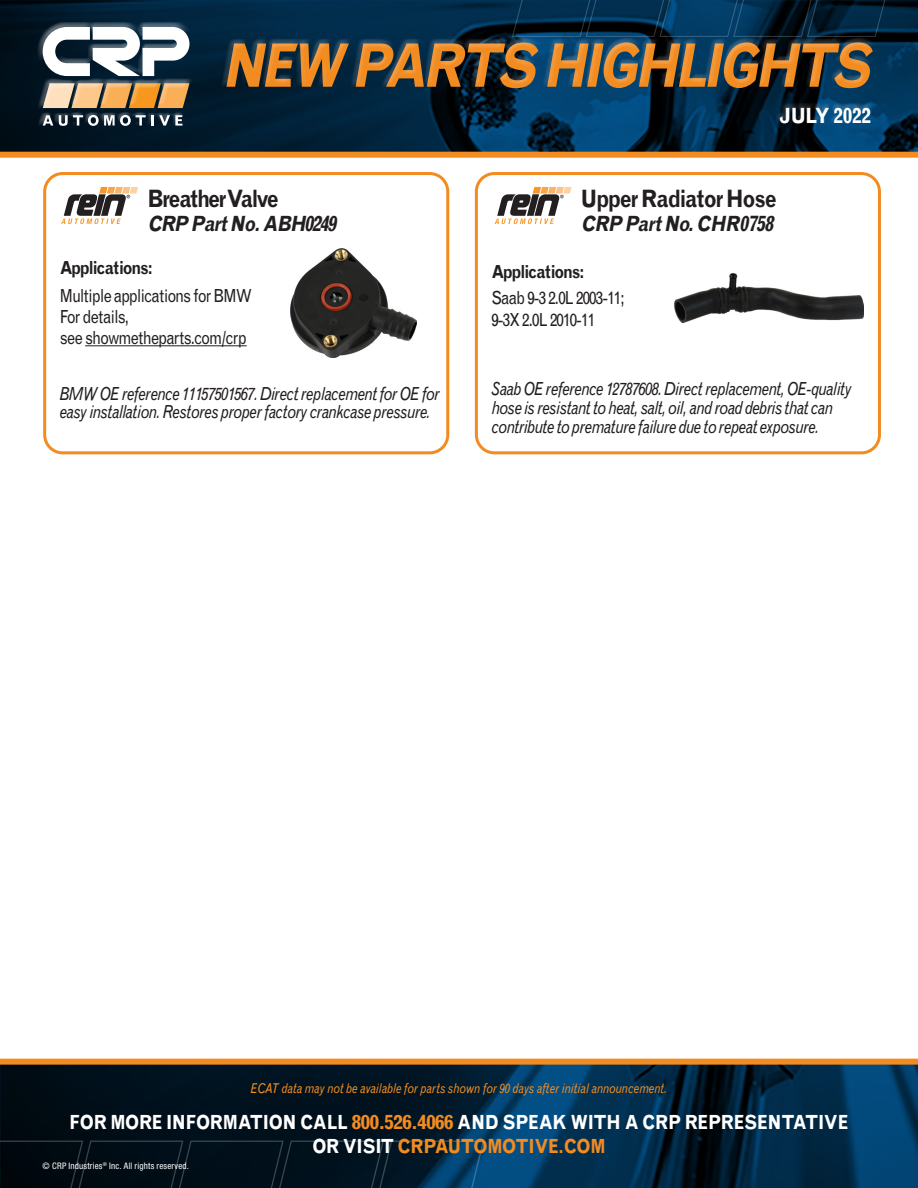
<style>
.page{position:relative;width:918px;height:1188px;background:#fff}
.page>*{position:absolute;margin:0;border:0;box-sizing:border-box;transform-origin:0 0}
.t1{font:italic 700 60px "Grotesque MT Std";color:#f28b20;scale:.85 1}
.t2{font:700 24px "Grotesque MT Std";letter-spacing:-.055em;color:#231f20;scale:.85 1}
.t3{font:italic 700 21px "Grotesque MT Std";color:#231f20;scale:.85 1}
.t4{font:700 21px "Grotesque MT Std";letter-spacing:-.005em;color:#fff;scale:.9 1}
.t5{font:700 19.5px/24px "Grotesque MT Std";letter-spacing:-.02em;color:#fff;text-align:center;scale:.85 1}
.t6{font:italic 18px/18.8px "Grotesque MT Std";letter-spacing:-.035em;color:#231f20;scale:.85 1}
.t7{font:18px/21.6px "Grotesque MT Std";letter-spacing:-.05em;color:#231f20;scale:.85 1}
.t8{font:700 18px "Grotesque MT Std";letter-spacing:-.065em;color:#231f20;scale:.85 1}
.t9{font:italic 13.5px "Grotesque MT Std";letter-spacing:-.01em;color:#f28b20;scale:.85 1}
.t10{font:condensed 9px "Helvetica Neue LT Std";letter-spacing:.02em;color:#fff}
.s1{color:#f28b20}
</style>
<div class="page">
<svg style="left:0;top:0;width:918px;height:158px;background:#152d3c"></svg>
<div style="left:38px;top:22px;width:156px;height:107px;background:#fff;opacity:.5"></div>
<div style="left:221px;top:38px;width:655px;height:88px;background:#fff;opacity:.28"></div>
<svg style="left:0;top:1059px;width:918px;height:129px;background:#0b2536"></svg>
<hr style="left:85px;top:345px;width:162px;height:1px;background:#231f20">
<div style="left:43px;top:172px;width:406px;height:282px;border:3px solid #f28b20;border-radius:18px"></div>
<svg style="left:61px;top:187px;width:77px;height:37px"></svg>
<div style="left:475px;top:172px;width:406px;height:282px;border:3px solid #f28b20;border-radius:18px"></div>
<svg style="left:495px;top:187px;width:77px;height:37px"></svg>
<img style="left:290px;top:248px;width:127px;height:109px">
<img style="left:674px;top:274px;width:190px;height:49px">
<h1 class="t1" style="left:221px;top:30px;width:781px">NEW PARTS HIGHLIGHTS</h1>
<p class="t4" style="left:779px;top:103px;width:104px">JULY 2022</p>
<p class="t2" style="left:147px;top:185px;width:156px">Breather Valve</p>
<p class="t3" style="left:147px;top:211px;width:228px">CRP PartNo.ABH0249</p>
<p class="t8" style="left:60px;top:257px;width:111px">Applications:</p>
<p class="t7" style="left:60px;top:285px;width:228px">Multiple applications for BMW</p>
<p class="t7" style="left:60px;top:306px;width:83px">For details,</p>
<p class="t7" style="left:60px;top:327px;width:222px">see showmetheparts.com/crp</p>
<p class="t6" style="left:60px;top:384px;width:449px">BMW OE reference 11157501567. Direct replacement for OE for easy installation. Restores proper factory crankcase pressure.</p>
<p class="t2" style="left:581px;top:185px;width:232px">Upper Radiator Hose</p>
<p class="t3" style="left:581px;top:211px;width:233px">CRP PartNo.CHR0758</p>
<p class="t8" style="left:491px;top:261px;width:111px">Applications:</p>
<p class="t7" style="left:491px;top:287px;width:158px">Saab 9-3 2.0L 2003-11;<br>9-3X 2.0L 2010-11</p>
<p class="t6" style="left:491px;top:380px;width:425px">Saab OE reference 12787608. Direct replacement, OE-quality hose is resistant to heat, salt, oil, and road debris that can contribute to premature failure due to repeat exposure.</p>
<p class="t9" style="left:251px;top:1080px;width:491px">ECAT data may not be available for parts shown for 90 days after initial announcement.</p>
<p class="t5" style="left:70px;top:1110px;width:918px">FOR MORE INFORMATION CALL <span class="s1">800.526.4066</span> AND SPEAK WITH A CRP REPRESENTATIVE<br>OR VISIT <span class="s1">CRPAUTOMOTIVE.COM</span></p>
<p class="t10" style="left:43px;top:1160px;width:148px">© CRP Industries<sup>®</sup> Inc. All rights reserved.</p>
</div>
